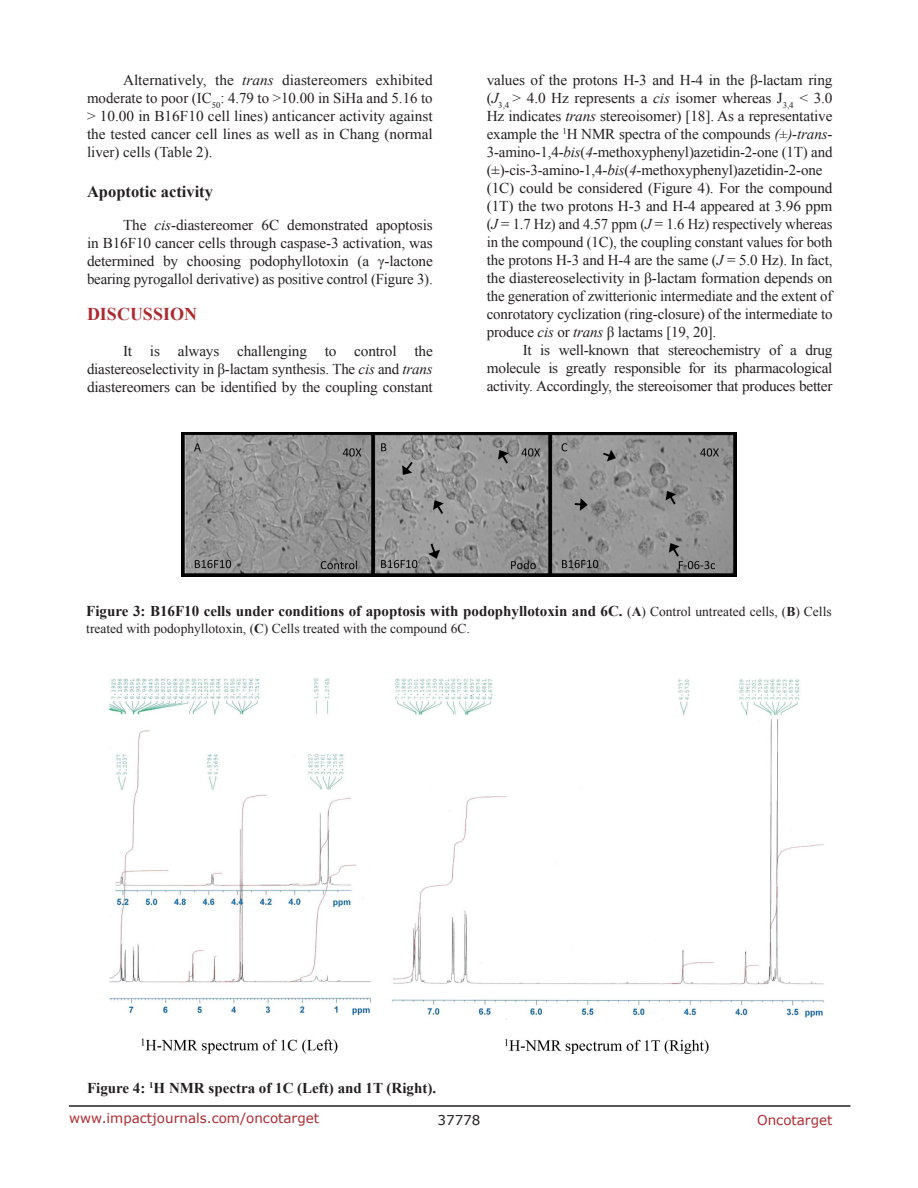
<style>
.page{position:relative;width:918px;height:1188px;background:#fff}
.page>*{position:absolute;margin:0;border:0;box-sizing:border-box;transform-origin:0 0}
.Heading{font:700 18px "Times New Roman";color:#ac2b31}
.SubHeading_middle{font:700 16.5px "Times New Roman";color:#231f20}
.BodyText{font:15px/18px "Times New Roman";letter-spacing:-.01em;color:#231f20;text-align:justify}
.FigureText{font:700 15px "Times New Roman";color:#231f20}
.FigureText-2{font:13.5px "Times New Roman";color:#231f20}
.t1{font:13.5px "Verdana";color:#ac2b31}
.t2{font:13.5px "Verdana";color:#231f20}
.s1{font-style:italic}
.s2{font-weight:400;font-size:13.5px}
.s3{font-size:13.5px}
.s4{font-weight:700}
</style>
<div class="page">
<hr style="left:69px;top:1105px;width:781px;height:2px;background:#231f20">
<img style="left:182px;top:432px;width:554px;height:144px">
<img style="left:110px;top:677px;width:714px;height:376px">
<p class="BodyText" style="left:87px;top:71px;width:347px;text-indent:36px">Alternatively, the <span class="s1">trans</span> diastereomers exhibited moderate to poor (IC<sub>50</sub>: 4.79 to &gt;10.00 in SiHa and 5.16 to &gt; 10.00 in B16F10 cell lines) anticancer activity against the tested cancer cell lines as well as in Chang (normal liver) cells (Table 2).</p>
<p class="SubHeading_middle" style="left:87px;top:180px;width:128px">Apoptotic activity</p>
<p class="BodyText" style="left:87px;top:215px;width:347px;text-indent:36px">The <span class="s1">cis</span>-diastereomer 6C demonstrated apoptosis in B16F10 cancer cells through caspase-3 activation, was determined by choosing podophyllotoxin (a γ-lactone bearing pyrogallol derivative) as positive control (Figure 3).</p>
<p class="Heading" style="left:87px;top:302px;width:112px">DISCUSSION</p>
<p class="BodyText" style="left:87px;top:342px;width:347px;text-indent:36px">It is always challenging to control the diastereoselectivity in β-lactam synthesis. The <span class="s1">cis</span> and <span class="s1">trans </span>diastereomers can be identified by the coupling constant</p>
<p class="BodyText" style="left:487px;top:71px;width:347px;text-align:left">values of the protons H-3 and H-4 in the β-lactam ring (<span class="s1">J</span><sub>3,4</sub> &gt; 4.0 Hz represents a <span class="s1">cis</span> isomer whereas J<sub>3,4</sub> &lt; 3.0<br>Hz indicates <span class="s1">trans</span> stereoisomer) [18]. As a representative example the <sup>1</sup>H NMR spectra of the compounds <span class="s1">(±)-trans</span>-3-amino-1,4-<span class="s1">bis</span>(<span class="s1">4</span>-methoxyphenyl)azetidin-2-one (1T) and (±)-cis-3-amino-1,4-<span class="s1">bis</span>(<span class="s1">4</span>-methoxyphenyl)azetidin-2-one (1C) could be considered (Figure 4). For the compound (1T) the two protons H-3 and H-4 appeared at 3.96 ppm (<span class="s1">J</span> = 1.7 Hz) and 4.57 ppm (<span class="s1">J</span> = 1.6 Hz) respectively whereas in the compound (1C), the coupling constant values for both the protons H-3 and H-4 are the same (<span class="s1">J</span> = 5.0 Hz). In fact, the diastereoselectivity in β-lactam formation depends on the generation of zwitterionic intermediate and the extent of conrotatory cyclization (ring-closure) of the intermediate to produce <span class="s1">cis</span> or <span class="s1">trans</span> β lactams [19, 20].</p>
<p class="BodyText" style="left:487px;top:341px;width:347px;text-indent:36px">It is well-known that stereochemistry of a drug molecule is greatly responsible for its pharmacological activity. Accordingly, the stereoisomer that produces better</p>
<p class="FigureText" style="left:86px;top:601px;width:747px">Figure 3: B16F10 cells under conditions of apoptosis with podophyllotoxin and 6C. <span class="s2">(</span><span class="s3">A</span><span class="s2">) Control untreated cells, (</span><span class="s3">B</span><span class="s2">) Cells</span></p>
<p class="FigureText-2" style="left:86px;top:619px;width:385px">treated with podophyllotoxin, (<span class="s4">C</span>) Cells treated with the compound 6C.</p>
<p class="FigureText" style="left:87px;top:1078px;width:351px">Figure 4: <sup>1</sup>H NMR spectra of 1C (Left) and 1T (Right).</p>
<p class="t1" style="left:69px;top:1109px;width:252px">www.impactjournals.com/oncotarget</p>
<p class="t2" style="left:438px;top:1111px;width:44px">37778</p>
<p class="t1" style="left:757px;top:1111px;width:77px">Oncotarget</p>
</div>
